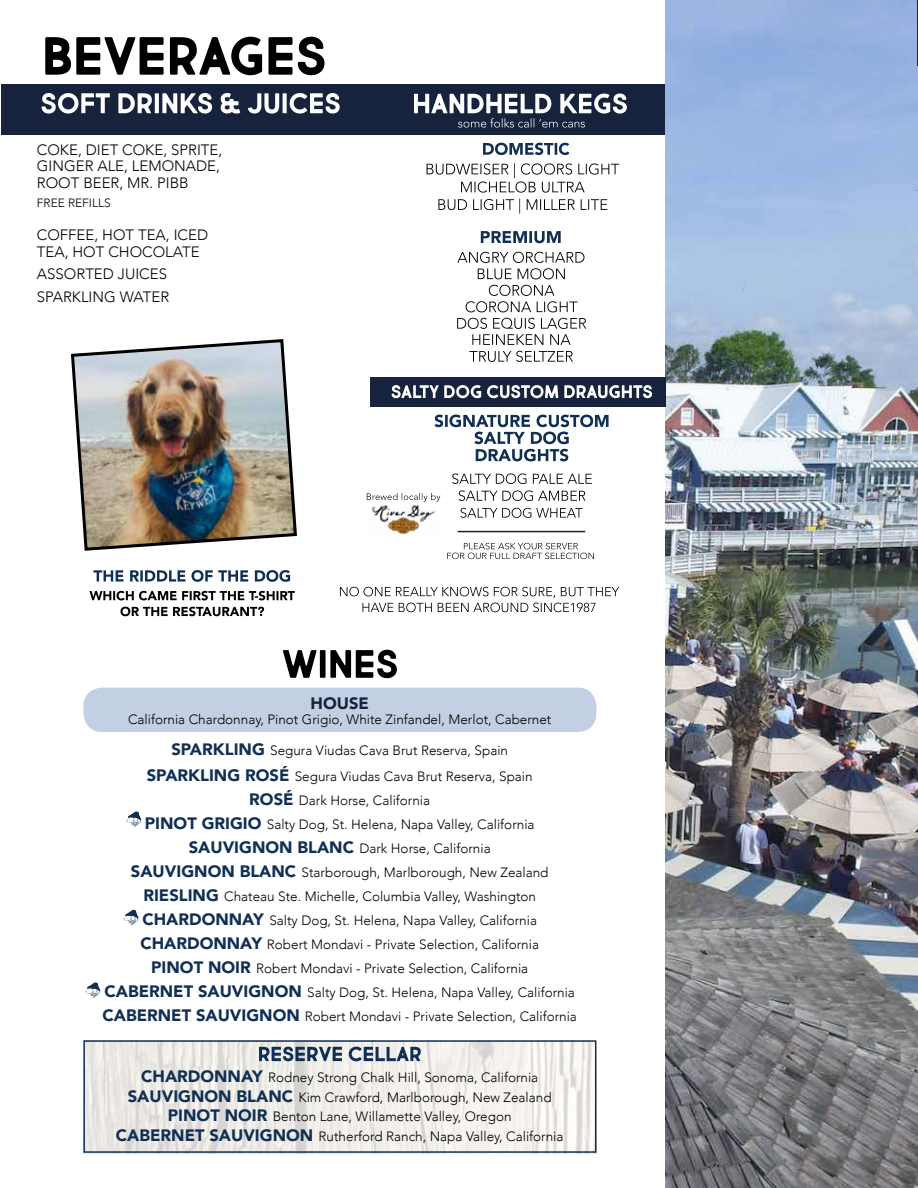
<style>
.page{position:relative;width:918px;height:1188px;background:#fff}
.page>*{position:absolute;margin:0;border:0;box-sizing:border-box;transform-origin:0 0}
.t1{font:900 16.5px "Avenir";color:#17233d}
.t2{font:300 15px/16.5px "Avenir";color:#000}
.t3{font:300 13.5px/24px "Avenir";color:#000;text-align:center}
.t4{font:300 12px "Avenir";color:#000}
.s1{font-weight:900;font-size:16.5px;color:#102f54}
</style>
<div class="page">
<img style="left:665px;top:0;width:253px;height:1188px">
<img style="left:70px;top:339px;width:227px;height:212px">
<img style="left:86px;top:1043px;width:507px;height:107px">
<div style="left:1px;top:84px;width:664px;height:50px;background:#17233d"></div>
<div style="left:84px;top:688px;width:512px;height:43px;background:#c3cfe2;border-radius:18px"></div>
<div style="left:83px;top:688px;width:513px;height:44px;border:2px solid #2b5597;border-radius:18px"></div>
<svg style="left:126px;top:812px;width:15px;height:15px"></svg>
<svg style="left:124px;top:910px;width:15px;height:16px"></svg>
<svg style="left:85px;top:983px;width:15px;height:15px"></svg>
<svg style="left:283px;top:650px;width:114px;height:28px"></svg>
<svg style="left:42px;top:93px;width:298px;height:21px"></svg>
<svg style="left:45px;top:37px;width:280px;height:38px"></svg>
<svg style="left:340px;top:587px;width:279px;height:25px"></svg>
<svg style="left:120px;top:607px;width:144px;height:9px"></svg>
<svg style="left:90px;top:591px;width:205px;height:9px"></svg>
<svg style="left:93px;top:570px;width:197px;height:12px"></svg>
<svg style="left:367px;top:493px;width:73px;height:9px"></svg>
<img style="left:372px;top:505px;width:63px;height:30px">
<svg style="left:459px;top:490px;width:127px;height:11px"></svg>
<svg style="left:452px;top:473px;width:140px;height:11px"></svg>
<svg style="left:434px;top:415px;width:175px;height:46px"></svg>
<svg style="left:460px;top:508px;width:123px;height:10px"></svg>
<svg style="left:481px;top:231px;width:80px;height:12px"></svg>
<svg style="left:483px;top:143px;width:87px;height:12px"></svg>
<svg style="left:447px;top:543px;width:147px;height:16px"></svg>
<hr style="left:458px;top:531px;width:127px;height:1px;background:#17233d">
<svg style="left:469px;top:351px;width:104px;height:11px"></svg>
<svg style="left:466px;top:285px;width:112px;height:27px"></svg>
<svg style="left:457px;top:252px;width:127px;height:27px"></svg>
<div style="left:370px;top:377px;width:295px;height:29px;background:#17233d"></div>
<svg style="left:392px;top:385px;width:260px;height:13px"></svg>
<svg style="left:457px;top:318px;width:129px;height:27px"></svg>
<svg style="left:414px;top:94px;width:213px;height:34px"></svg>
<div style="left:83px;top:1040px;width:513px;height:113px;border:2px solid #102f54"></div>
<svg style="left:259px;top:1047px;width:162px;height:14px;background:#7e8c9d"></svg>
<hr style="left:917px;top:0;width:1px;height:65px;background:#17233d">
<svg style="left:427px;top:163px;width:192px;height:30px"></svg>
<svg style="left:438px;top:199px;width:169px;height:15px"></svg>
<p class="t2" style="left:37px;top:141px;width:187px">COKE, DIET COKE, SPRITE,<br>GINGER ALE, LEMONADE,<br>ROOT BEER, MR. PIBB</p>
<p class="t4" style="left:37px;top:196px;width:75px">FREE REFILLS</p>
<p class="t2" style="left:37px;top:227px;width:173px">COFFEE, HOT TEA, ICED<br>TEA, HOT CHOCOLATE</p>
<p class="t2" style="left:37px;top:263px;width:134px;line-height:22.5px">ASSORTED JUICES<br>SPARKLING WATER</p>
<p class="t1" style="left:311px;top:689px;width:60px">HOUSE</p>
<p class="t3" style="left:128px;top:707px;width:425px">California Chardonnay, Pinot Grigio, White Zinfandel, Merlot, Cabernet</p>
<p class="t3" style="left:147px;top:738px;width:387px;line-height:25.5px"><span class="s1">SPARKLING</span> Segura Viudas Cava Brut Reserva, Spain<br><span class="s1">SPARKLING ROSÉ</span> Segura Viudas Cava Brut Reserva, Spain</p>
<p class="t3" style="left:103px;top:788px;width:476px"><span class="s1">ROSÉ</span> Dark Horse, California<br><span class="s1">PINOT GRIGIO</span> Salty Dog, St. Helena, Napa Valley, California <span class="s1">SAUVIGNON BLANC</span> Dark Horse, California<br><span class="s1">SAUVIGNON BLANC</span> Starborough, Marlborough, New Zealand <span class="s1">RIESLING</span> Chateau Ste. Michelle, Columbia Valley, Washington <span class="s1">CHARDONNAY</span> Salty Dog, St. Helena, Napa Valley, California <span class="s1">CHARDONNAY</span> Robert Mondavi - Private Selection, California<br><span class="s1">PINOT NOIR</span> Robert Mondavi - Private Selection, California<br><span class="s1">CABERNET SAUVIGNON</span> Salty Dog, St. Helena, Napa Valley, California <span class="s1">CABERNET SAUVIGNON</span> Robert Mondavi - Private Selection, California</p>
<p class="t3" style="left:116px;top:1068px;width:449px;line-height:19.5px"><span class="s1">CHARDONNAY</span> Rodney Strong Chalk Hill, Sonoma, California <span class="s1">SAUVIGNON BLANC</span> Kim Crawford, Marlborough, New Zealand <span class="s1">PINOT NOIR</span> Benton Lane, Willamette Valley, Oregon<br><span class="s1">CABERNET SAUVIGNON</span> Rutherford Ranch, Napa Valley, California</p>
</div>
